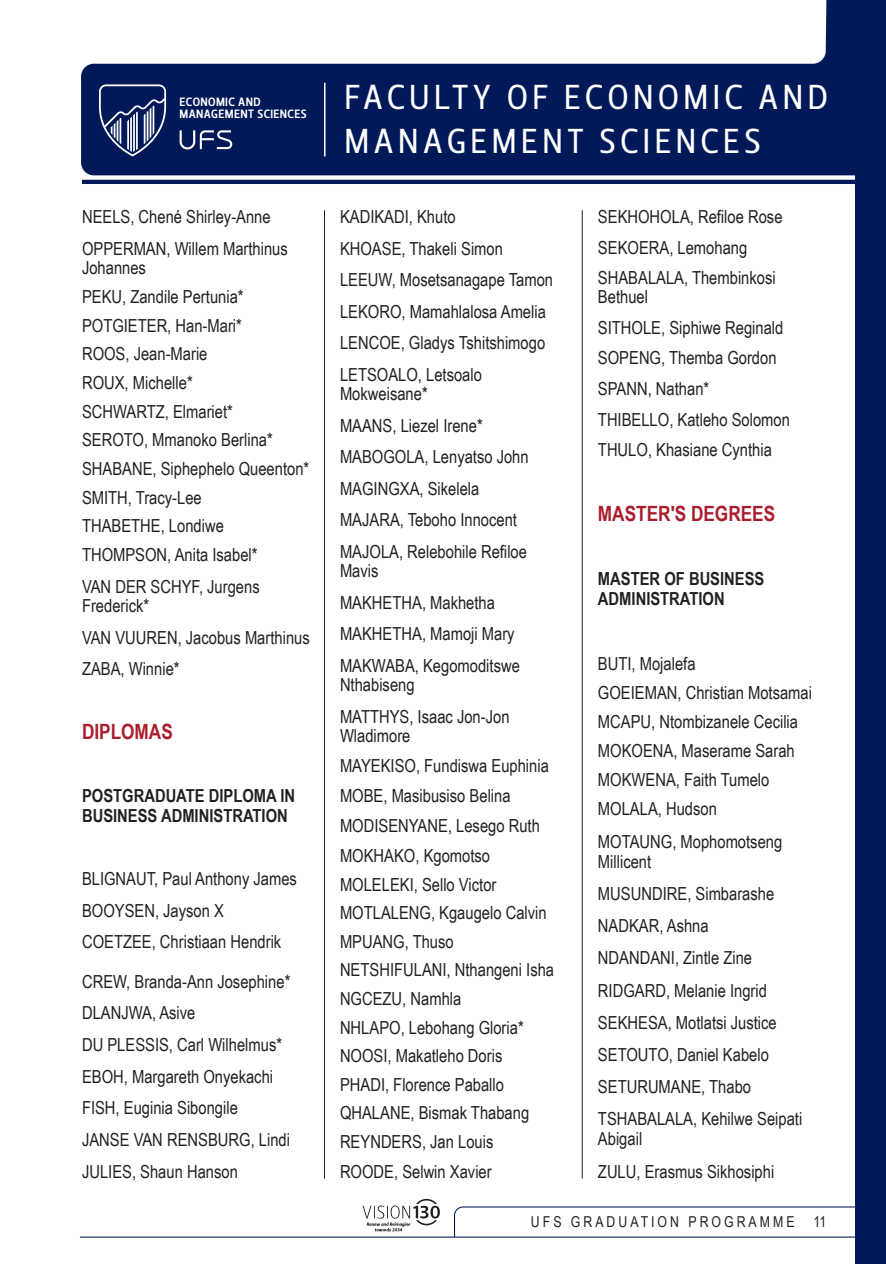
<style>
.page{position:relative;width:886px;height:1264px;background:#fff}
.page>*{position:absolute;margin:0;border:0;box-sizing:border-box;transform-origin:0 0}
.t1{font:34.5px/43.5px "Leitura Sans Grot 2";letter-spacing:.115em;color:#fff}
.Heading_2{font:700 21px "Arial Narrow";color:#aa1d2d}
.msonormal{font:18px/19.5px "Arial Narrow";color:#231f20}
.t2{font:700 18px/19.6px "Arial Narrow";color:#231f20}
.t3{font:15px "Arial Narrow";letter-spacing:.2em;color:#231f20}
.t4{font:12px/12px "Leitura Sans Grot 3";letter-spacing:.03em;color:#fff}
</style>
<div class="page">
<div style="left:855px;top:0;width:31px;height:1264px;background:#011958"></div>
<svg style="left:453px;top:1206px;width:402px;height:32px"></svg>
<hr style="left:80px;top:1236px;width:374px;height:1px;background:#011958">
<svg style="left:363px;top:1198px;width:77px;height:33px"></svg>
<hr style="left:582px;top:210px;width:1px;height:968px;background:#231f20">
<hr style="left:324px;top:210px;width:1px;height:968px;background:#231f20">
<svg style="left:81px;top:0;width:774px;height:175px;fill:#011958"></svg>
<hr style="left:324px;top:83px;width:1px;height:73px;background:#fff">
<svg style="left:180px;top:130px;width:52px;height:19px"></svg>
<svg style="left:99px;top:84px;width:67px;height:72px;background:#3a4c7d"></svg>
<hr style="left:82px;top:180px;width:804px;height:4px;background:#011958">
<p class="t4" style="left:180px;top:96px;width:129px">ECONOMIC AND<br>MANAGEMENT SCIENCES</p>
<p class="msonormal" style="left:82px;top:206px;width:190px">NEELS, Chené Shirley-Anne</p>
<p class="msonormal" style="left:82px;top:238px;width:207px">OPPERMAN, Willem Marthinus<br>Johannes</p>
<p class="msonormal" style="left:82px;top:286px;width:163px">PEKU, Zandile Pertunia*</p>
<p class="msonormal" style="left:82px;top:315px;width:161px">POTGIETER, Han-Mari*</p>
<p class="msonormal" style="left:82px;top:343px;width:127px">ROOS, Jean-Marie</p>
<p class="msonormal" style="left:82px;top:372px;width:112px">ROUX, Michelle*</p>
<p class="msonormal" style="left:82px;top:401px;width:152px">SCHWARTZ, Elmariet*</p>
<p class="msonormal" style="left:82px;top:429px;width:192px">SEROTO, Mmanoko Berlina*</p>
<p class="msonormal" style="left:82px;top:458px;width:229px">SHABANE, Siphephelo Queenton*</p>
<p class="msonormal" style="left:82px;top:487px;width:121px">SMITH, Tracy-Lee</p>
<p class="msonormal" style="left:82px;top:515px;width:143px">THABETHE, Londiwe</p>
<p class="msonormal" style="left:82px;top:544px;width:177px">THOMPSON, Anita Isabel*</p>
<p class="msonormal" style="left:82px;top:575px;width:179px">VAN DER SCHYF, Jurgens<br>Frederick*</p>
<p class="msonormal" style="left:82px;top:627px;width:229px">VAN VUUREN, Jacobus Marthinus</p>
<p class="msonormal" style="left:82px;top:658px;width:99px">ZABA, Winnie*</p>
<p class="Heading_2" style="left:82px;top:715px;width:92px">DIPLOMAS</p>
<p class="t2" style="left:82px;top:785px;width:215px">POSTGRADUATE DIPLOMA IN<br>BUSINESS ADMINISTRATION</p>
<p class="msonormal" style="left:82px;top:868px;width:216px">BLIGNAUT, Paul Anthony James</p>
<p class="msonormal" style="left:82px;top:900px;width:143px">BOOYSEN, Jayson X</p>
<p class="msonormal" style="left:82px;top:931px;width:201px">COETZEE, Christiaan Hendrik</p>
<p class="msonormal" style="left:82px;top:971px;width:210px">CREW, Branda-Ann Josephine*</p>
<p class="msonormal" style="left:82px;top:1002px;width:115px">DLANJWA, Asive</p>
<p class="msonormal" style="left:82px;top:1034px;width:202px">DU PLESSIS, Carl Wilhelmus*</p>
<p class="msonormal" style="left:82px;top:1065px;width:193px">EBOH, Margareth Onyekachi</p>
<p class="msonormal" style="left:82px;top:1097px;width:157px">FISH, Euginia Sibongile</p>
<p class="msonormal" style="left:82px;top:1129px;width:210px">JANSE VAN RENSBURG, Lindi</p>
<p class="msonormal" style="left:82px;top:1160px;width:157px">JULIES, Shaun Hanson</p>
<p class="t1" style="left:344px;top:76px;width:485px">FACULTY OF ECONOMIC AND<br>MANAGEMENT SCIENCES</p>
<p class="msonormal" style="left:598px;top:206px;width:186px">SEKHOHOLA, Refiloe Rose</p>
<p class="msonormal" style="left:598px;top:237px;width:151px">SEKOERA, Lemohang</p>
<p class="msonormal" style="left:598px;top:268px;width:179px;line-height:18.6px">SHABALALA, Thembinkosi<br>Bethuel</p>
<p class="msonormal" style="left:598px;top:317px;width:187px">SITHOLE, Siphiwe Reginald</p>
<p class="msonormal" style="left:598px;top:348px;width:180px">SOPENG, Themba Gordon</p>
<p class="msonormal" style="left:598px;top:378px;width:113px">SPANN, Nathan*</p>
<p class="msonormal" style="left:598px;top:409px;width:193px">THIBELLO, Katleho Solomon</p>
<p class="msonormal" style="left:598px;top:439px;width:175px">THULO, Khasiane Cynthia</p>
<p class="msonormal" style="left:340px;top:206px;width:117px">KADIKADI, Khuto</p>
<p class="msonormal" style="left:340px;top:238px;width:164px">KHOASE, Thakeli Simon</p>
<p class="msonormal" style="left:340px;top:269px;width:215px">LEEUW, Mosetsanagape Tamon</p>
<p class="msonormal" style="left:340px;top:301px;width:207px">LEKORO, Mamahlalosa Amelia</p>
<p class="msonormal" style="left:340px;top:332px;width:207px">LENCOE, Gladys Tshitshimogo</p>
<p class="msonormal" style="left:340px;top:364px;width:143px">LETSOALO, Letsoalo<br>Mokweisane*</p>
<p class="msonormal" style="left:340px;top:415px;width:144px">MAANS, Liezel Irene*</p>
<p class="msonormal" style="left:340px;top:446px;width:190px">MABOGOLA, Lenyatso John</p>
<p class="msonormal" style="left:340px;top:478px;width:141px">MAGINGXA, Sikelela</p>
<p class="msonormal" style="left:340px;top:509px;width:178px">MAJARA, Teboho Innocent</p>
<p class="msonormal" style="left:340px;top:541px;width:189px">MAJOLA, Relebohile Refiloe<br>Mavis</p>
<p class="msonormal" style="left:340px;top:592px;width:157px">MAKHETHA, Makhetha</p>
<p class="msonormal" style="left:340px;top:623px;width:176px">MAKHETHA, Mamoji Mary</p>
<p class="msonormal" style="left:340px;top:655px;width:181px">MAKWABA, Kegomoditswe<br>Nthabiseng</p>
<p class="msonormal" style="left:340px;top:706px;width:171px">MATTHYS, Isaac Jon-Jon<br>Wladimore</p>
<p class="msonormal" style="left:340px;top:755px;width:210px">MAYEKISO, Fundiswa Euphinia</p>
<p class="msonormal" style="left:340px;top:785px;width:172px">MOBE, Masibusiso Belina</p>
<p class="msonormal" style="left:340px;top:815px;width:201px">MODISENYANE, Lesego Ruth</p>
<p class="msonormal" style="left:340px;top:845px;width:152px">MOKHAKO, Kgomotso</p>
<p class="msonormal" style="left:340px;top:874px;width:158px">MOLELEKI, Sello Victor</p>
<p class="msonormal" style="left:340px;top:902px;width:208px">MOTLALENG, Kgaugelo Calvin</p>
<p class="msonormal" style="left:340px;top:931px;width:115px">MPUANG, Thuso</p>
<p class="msonormal" style="left:340px;top:959px;width:216px">NETSHIFULANI, Nthangeni Isha</p>
<p class="msonormal" style="left:340px;top:988px;width:123px">NGCEZU, Namhla</p>
<p class="msonormal" style="left:340px;top:1016px;width:185px">NHLAPO, Lebohang Gloria*</p>
<p class="msonormal" style="left:340px;top:1045px;width:164px">NOOSI, Makatleho Doris</p>
<p class="msonormal" style="left:340px;top:1073px;width:166px">PHADI, Florence Paballo</p>
<p class="msonormal" style="left:340px;top:1102px;width:191px">QHALANE, Bismak Thabang</p>
<p class="msonormal" style="left:340px;top:1130px;width:155px">REYNDERS, Jan Louis</p>
<p class="msonormal" style="left:340px;top:1160px;width:153px">ROODE, Selwin Xavier</p>
<p class="Heading_2" style="left:598px;top:497px;width:179px">MASTER'S DEGREES</p>
<p class="t2" style="left:598px;top:568px;width:168px;line-height:20.1px">MASTER OF BUSINESS<br>ADMINISTRATION</p>
<p class="msonormal" style="left:598px;top:653px;width:99px">BUTI, Mojalefa</p>
<p class="msonormal" style="left:598px;top:682px;width:216px">GOEIEMAN, Christian Motsamai</p>
<p class="msonormal" style="left:598px;top:711px;width:202px">MCAPU, Ntombizanele Cecilia</p>
<p class="msonormal" style="left:598px;top:740px;width:198px">MOKOENA, Maserame Sarah</p>
<p class="msonormal" style="left:598px;top:769px;width:173px">MOKWENA, Faith Tumelo</p>
<p class="msonormal" style="left:598px;top:798px;width:120px">MOLALA, Hudson</p>
<p class="msonormal" style="left:598px;top:830px;width:186px;line-height:20.1px">MOTAUNG, Mophomotseng<br>Millicent</p>
<p class="msonormal" style="left:598px;top:883px;width:178px">MUSUNDIRE, Simbarashe</p>
<p class="msonormal" style="left:598px;top:915px;width:112px">NADKAR, Ashna</p>
<p class="msonormal" style="left:598px;top:947px;width:156px">NDANDANI, Zintle Zine</p>
<p class="msonormal" style="left:598px;top:979px;width:170px">RIDGARD, Melanie Ingrid</p>
<p class="msonormal" style="left:598px;top:1012px;width:180px">SEKHESA, Motlatsi Justice</p>
<p class="msonormal" style="left:598px;top:1044px;width:172px">SETOUTO, Daniel Kabelo</p>
<p class="msonormal" style="left:598px;top:1076px;width:155px">SETURUMANE, Thabo</p>
<p class="msonormal" style="left:598px;top:1108px;width:206px;line-height:20.1px">TSHABALALA, Kehilwe Seipati<br>Abigail</p>
<p class="msonormal" style="left:598px;top:1160px;width:178px">ZULU, Erasmus Sikhosiphi</p>
<p class="t3" style="left:531px;top:1210px;width:265px">UFS GRADUATION PROGRAMME</p>
<p class="t3" style="left:813px;top:1210px;width:14px">11</p>
</div>
